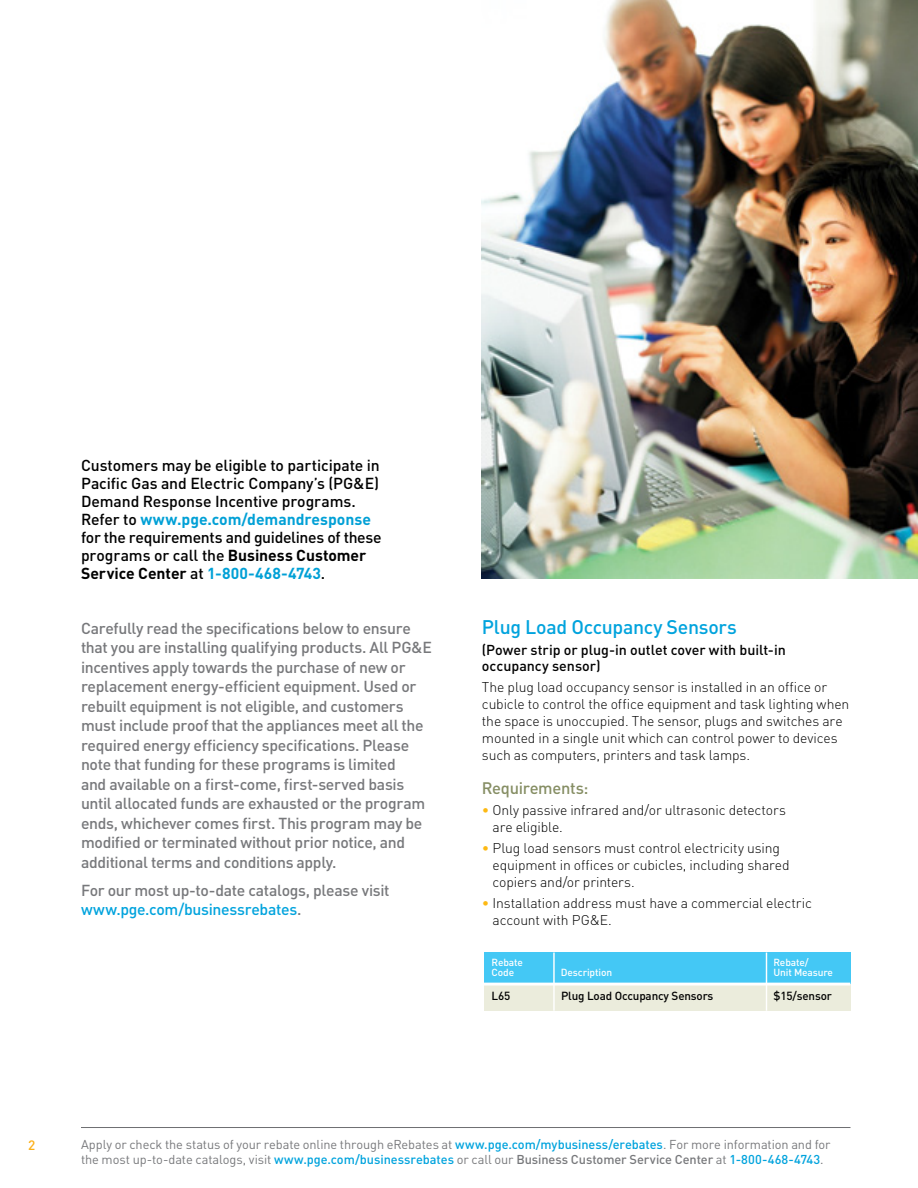
<style>
.page{position:relative;width:918px;height:1188px;background:#fff}
.page>*{position:absolute;margin:0;border:0;box-sizing:border-box;transform-origin:0 0}
.t1{font:500 19.5px "DIN";letter-spacing:-.015em;color:#00a3dd}
.t2{font:500 16.5px "DIN";letter-spacing:-.02em;color:#868e64}
.t3{font:500 15.75px/19.5px "DIN";letter-spacing:-.02em;color:#77787b}
.t4{font:500 15.75px/18px "DIN";letter-spacing:-.005em;color:#000}
.t5{font:500 14.25px/16.5px "DIN";color:#000}
.t6{font:300 13.95px/17px "DIN";letter-spacing:-.01em;color:#000}
.t7{font:500 13.5px "DIN";color:#fcaf17}
.t8{font:12.75px/15.3px "DIN";letter-spacing:-.005em;color:#77787b}
.t9{font:500 11.7px "DIN";letter-spacing:-.01em;color:#000}
.t10{font:500 10.2px "DIN";letter-spacing:-.01em;color:#fff}
.s1{font-weight:700;color:#00a0d6}
.s2{font-weight:700}
.s3{color:#00a3dd}
.s4{color:#fdb913}
.s5{font-weight:500;color:#00a3dd}
.s6{font-weight:500}
</style>
<div class="page">
<hr style="left:81px;top:1127px;width:769px;height:1px;background:#6d6e71">
<img style="left:481px;top:0;width:437px;height:579px">
<div style="left:484px;top:953px;width:366px;height:31px;background:#44c8f5"></div>
<div style="left:484px;top:984px;width:366px;height:27px;background:#ebecdc"></div>
<hr style="left:553px;top:953px;width:2px;height:58px;background:#fff">
<hr style="left:766px;top:953px;width:1px;height:58px;background:#fff">
<hr style="left:484px;top:983px;width:366px;height:3px;background:#fff">
<p class="t4" style="left:81px;top:456px;width:302px">Customers may be eligible to participate in Pacific Gas and Electric Company’s (PG&amp;E)<br>Demand Response Incentive programs.<br>Refer to <span class="s1">www.pge.com/demandresponse </span>for the requirements and guidelines of these programs or call the <span class="s2">Business Customer Service Center</span> at <span class="s1">1-800-468-4743</span>.</p>
<p class="t3" style="left:81px;top:618px;width:352px">Carefully read the specifications below to ensure that you are installing qualifying products. All PG&amp;E incentives apply towards the purchase of new or replacement energy-efficient equipment. Used or rebuilt equipment is not eligible, and customers must include proof that the appliances meet all the required energy efficiency specifications. Please note that funding for these programs is limited<br>and available on a first-come, first-served basis until allocated funds are exhausted or the program ends, whichever comes first. This program may be modified or terminated without prior notice, and additional terms and conditions apply.</p>
<p class="t3" style="left:81px;top:880px;width:310px">For our most up-to-date catalogs, please visit <span class="s3">www.pge.com/businessrebates</span>.</p>
<p class="t1" style="left:482px;top:614px;width:256px">Plug Load Occupancy Sensors</p>
<p class="t5" style="left:482px;top:641px;width:305px">(Power strip or plug-in outlet cover with built-in occupancy sensor)</p>
<p class="t6" style="left:482px;top:679px;width:369px">The plug load occupancy sensor is installed in an office or cubicle to control the office equipment and task lighting when the space is unoccupied. The sensor, plugs and switches are mounted in a single unit which can control power to devices such as computers, printers and task lamps.</p>
<p class="t2" style="left:482px;top:777px;width:108px">Requirements:</p>
<p class="t6" style="left:493px;top:802px;width:295px;text-indent:-11px"><span class="s4">•</span> Only passive infrared and/or ultrasonic detectors are eligible.</p>
<p class="t6" style="left:493px;top:840px;width:299px;text-indent:-11px"><span class="s4">•</span> Plug load sensors must control electricity using equipment in offices or cubicles, including shared copiers and/or printers.</p>
<p class="t6" style="left:493px;top:895px;width:321px;text-indent:-11px"><span class="s4">•</span> Installation address must have a commercial electric account with PG&amp;E.</p>
<p class="t10" style="left:492px;top:956px;width:33px">Rebate</p>
<p class="t10" style="left:773px;top:956px;width:37px">Rebate/</p>
<p class="t10" style="left:492px;top:966px;width:24px">Code</p>
<p class="t10" style="left:561px;top:966px;width:53px">Description</p>
<p class="t10" style="left:773px;top:966px;width:61px">Unit Measure</p>
<p class="t9" style="left:492px;top:989px;width:20px">L65</p>
<p class="t9" style="left:561px;top:989px;width:154px">Plug Load Occupancy Sensors</p>
<p class="t9" style="left:773px;top:989px;width:60px">$15/sensor</p>
<p class="t7" style="left:28px;top:1136px;width:9px">2</p>
<p class="t8" style="left:81px;top:1137px;width:751px">Apply or check the status of your rebate online through eRebates at <span class="s5">www.pge.com/mybusiness/erebates</span>. For more information and for the most up-to-date catalogs, visit <span class="s5">www.pge.com/businessrebates</span> or call our <span class="s6">Business Customer Service Center</span> at <span class="s5">1-800-468-4743</span>.</p>
</div>
